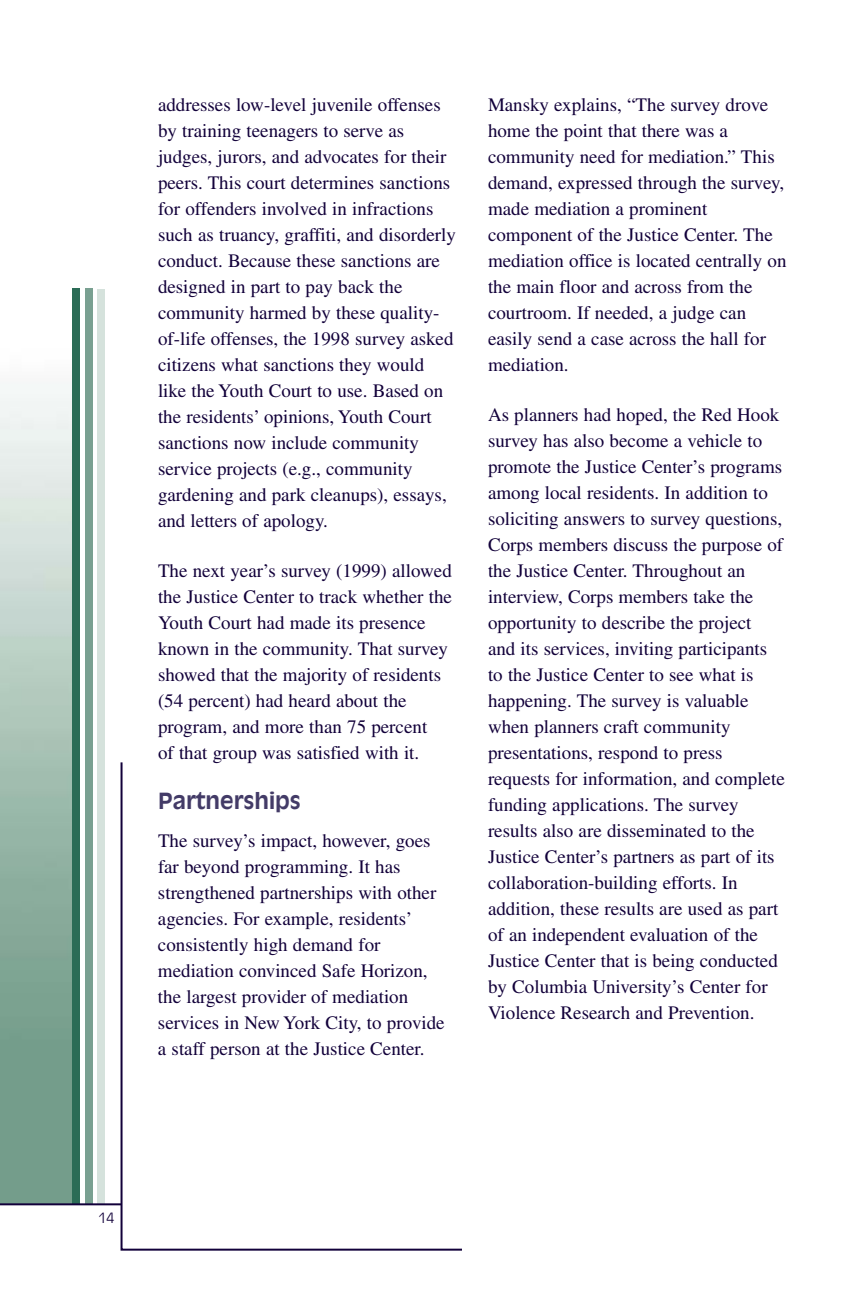
<style>
.page{position:relative;width:864px;height:1296px;background:#fff}
.page>*{position:absolute;margin:0;border:0;box-sizing:border-box;transform-origin:0 0}
.t1{font:700 22px "Antique Olive";color:#433b67}
.t2{font:19px/26px "Times";color:#12003a}
.t3{font:300 14px "Antique Olive";color:#12003a}
</style>
<div class="page">
<img style="left:0;top:291px;width:73px;height:912px">
<div style="left:73px;top:288px;width:7px;height:916px;background:#2b6c56"></div>
<div style="left:85px;top:288px;width:7px;height:916px;background:#79a091"></div>
<div style="left:97px;top:289px;width:7px;height:915px;background:#d5e2dc"></div>
<svg style="left:120px;top:762px;width:342px;height:489px"></svg>
<hr style="left:0;top:1203px;width:122px;height:2px;background:#12003a">
<p class="t2" style="left:158px;top:94px;width:300px">addresses low-level juvenile offenses by training teenagers to serve as judges, jurors, and advocates for their peers. This court determines sanctions for offenders involved in infractions such as truancy, graffiti, and disorderly conduct. Because these sanctions are designed in part to pay back the community harmed by these quality&shy;of-life offenses, the 1998 survey asked citizens what sanctions they would like the Youth Court to use. Based on the residents’ opinions, Youth Court sanctions now include community service projects (e.g., community gardening and park cleanups), essays, and letters of apology.</p>
<p class="t2" style="left:158px;top:560px;width:296px">The next year’s survey (1999) allowed the Justice Center to track whether the Youth Court had made its presence known in the community. That survey showed that the majority of residents (54 percent) had heard about the program, and more than 75 percent<br>of that group was satisfied with it.</p>
<p class="t1" style="left:158px;top:792px;width:144px">Partnerships</p>
<p class="t2" style="left:158px;top:830px;width:288px">The survey’s impact, however, goes far beyond programming. It has strengthened partnerships with other agencies. For example, residents’ consistently high demand for mediation convinced Safe Horizon, the largest provider of mediation services in New York City, to provide a staff person at the Justice Center.</p>
<p class="t2" style="left:488px;top:94px;width:300px">Mansky explains, “The survey drove home the point that there was a community need for mediation.” This demand, expressed through the survey, made mediation a prominent component of the Justice Center. The mediation office is located centrally on the main floor and across from the courtroom. If needed, a judge can easily send a case across the hall for mediation.</p>
<p class="t2" style="left:488px;top:404px;width:298px">As planners had hoped, the Red Hook survey has also become a vehicle to promote the Justice Center’s programs among local residents. In addition to soliciting answers to survey questions, Corps members discuss the purpose of the Justice Center. Throughout an interview, Corps members take the opportunity to describe the project<br>and its services, inviting participants to the Justice Center to see what is happening. The survey is valuable when planners craft community presentations, respond to press requests for information, and complete funding applications. The survey results also are disseminated to the Justice Center’s partners as part of its collaboration-building efforts. In addition, these results are used as part of an independent evaluation of the Justice Center that is being conducted by Columbia University’s Center for Violence Research and Prevention.</p>
<p class="t3" style="left:99px;top:1212px;width:17px">14</p>
</div>
